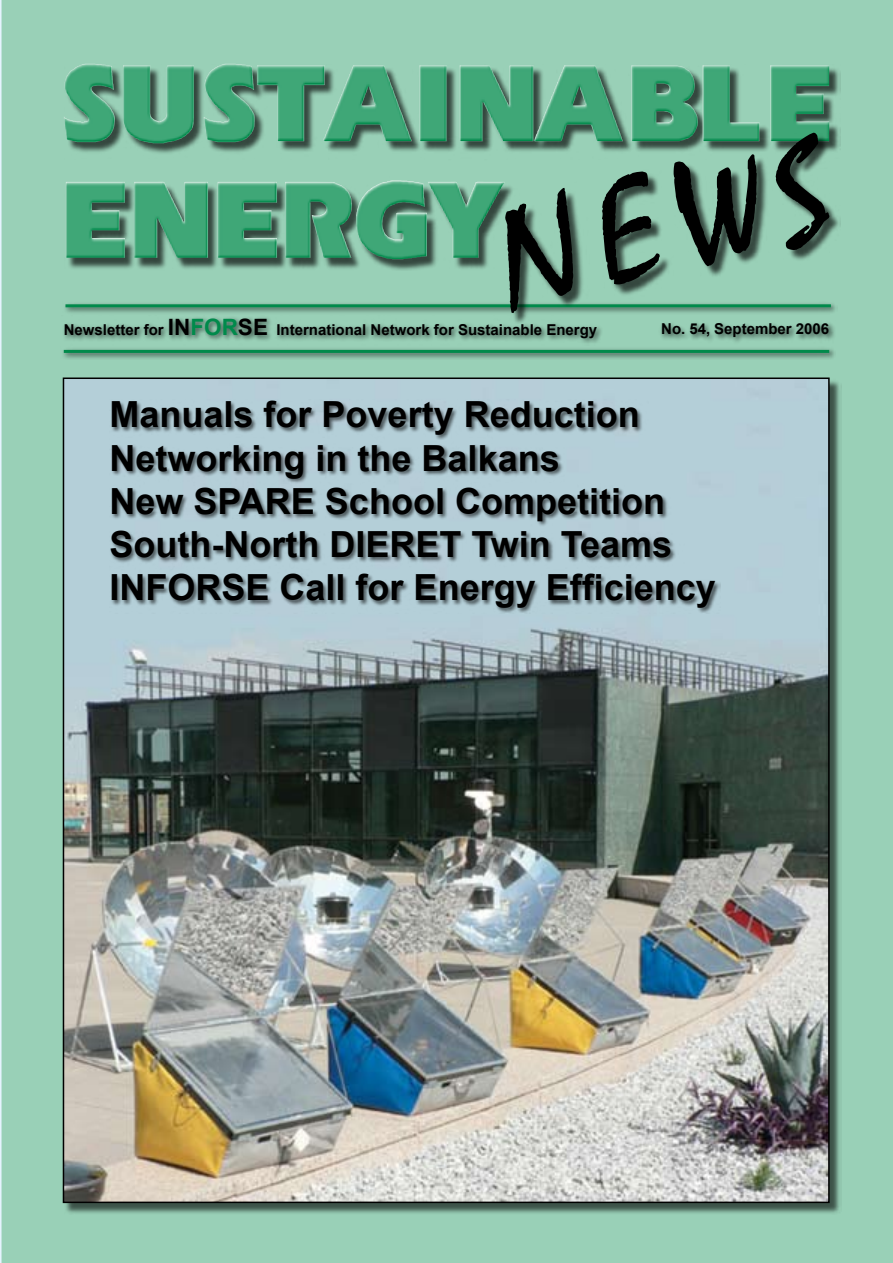
<style>
.page{position:relative;width:893px;height:1263px;background:#99d0b7}
.page>*{position:absolute;margin:0;border:0;box-sizing:border-box;transform-origin:0 0}
.t1{font:142.5px "Staccato 222 BT";color:#000}
.t2{font:700 36px/43.2px "Arial";color:#000}
.t3{font:700 15px "Arial";color:#000}
.s1{font-size:22.5px}
.s2{font-size:22.5px;color:#008a4b}
</style>
<div class="page">
<div style="left:65px;top:65px;width:776px;height:206px;background:#000;opacity:.66"></div>
<img style="left:64px;top:64px;width:191px;height:78px">
<div style="left:62px;top:301px;width:776px;height:14px;background:#000;opacity:.66"></div>
<hr style="left:65px;top:304px;width:766px;height:3px;background:#008a4b">
<div style="left:506px;top:133px;width:334px;height:191px;background:#000;opacity:.66"></div>
<div style="left:64px;top:378px;width:777px;height:836px;background:#000;opacity:.6"></div>
<img style="left:66px;top:380px;width:761px;height:820px">
<div style="left:109px;top:399px;width:612px;height:215px;background:#000;opacity:.59"></div>
<div style="left:61px;top:347px;width:775px;height:13px;background:#000;opacity:.66"></div>
<hr style="left:64px;top:350px;width:765px;height:3px;background:#008a4b">
<div style="left:61px;top:315px;width:543px;height:30px;background:#000;opacity:.66"></div>
<div style="left:659px;top:320px;width:177px;height:24px;background:#000;opacity:.66"></div>
<h1 class="t1" style="left:479px;top:173px;width:342px;rotate:-12deg">NEWS</h1>
<p class="t3" style="left:64px;top:319px;width:535px">Newsletter for <span class="s1">IN</span><span class="s2">FOR</span><span class="s1">SE</span> International Network for Sustainable Energy</p>
<p class="t3" style="left:661px;top:319px;width:169px">No. 54, September 2006</p>
<p class="t2" style="left:110px;top:394px;width:608px">Manuals for Poverty Reduction<br>Networking in the Balkans<br>New SPARE School Competition<br>South-North DIERET Twin Teams<br>INFORSE Call for Energy Efficiency</p>
</div>
